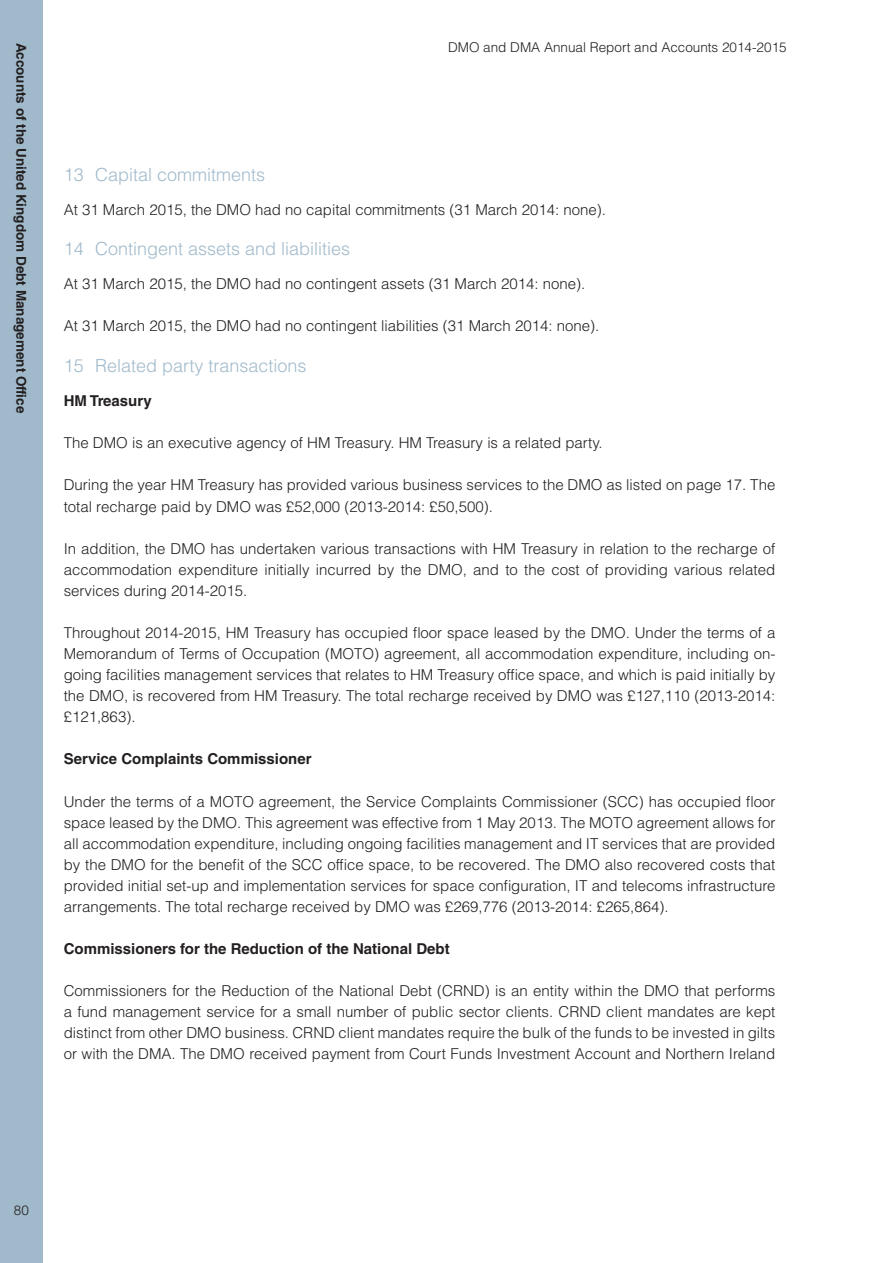
<style>
.page{position:relative;width:893px;height:1263px;background:#fff}
.page>*{position:absolute;margin:0;border:0;box-sizing:border-box;transform-origin:0 0}
.t1{font:300 18px "Helvetica LT Std";color:#a1bacb}
.t2{font:300 15px/21px "Helvetica LT Std";color:#231f20;text-align:justify}
.t3{font:700 15px "Helvetica LT Std";color:#231f20}
.t4{font:700 13.5px "Helvetica LT Std";color:#231f20}
.t5{font:300 13.5px "Helvetica LT Std";color:#231f20}
</style>
<div class="page">
<div style="left:0;top:0;width:43px;height:1263px;background:#a1bacb"></div>
<p class="t4" style="left:29px;top:43px;width:372px;rotate:90deg">Accounts of the United Kingdom Debt Management Office</p>
<p class="t5" style="left:448px;top:39px;width:340px">DMO and DMA Annual Report and Accounts 2014-2015</p>
<h4 class="t1" style="left:64px;top:163px;width:203px">13 Capital commitments</h4>
<p class="t2" style="left:64px;top:199px;width:544px">At 31 March 2015, the DMO had no capital commitments (31 March 2014: none).</p>
<h4 class="t1" style="left:64px;top:238px;width:288px">14 Contingent assets and liabilities</h4>
<p class="t2" style="left:64px;top:273px;width:523px">At 31 March 2015, the DMO had no contingent assets (31 March 2014: none).</p>
<p class="t2" style="left:64px;top:315px;width:537px">At 31 March 2015, the DMO had no contingent liabilities (31 March 2014: none).</p>
<h4 class="t1" style="left:64px;top:355px;width:244px">15 Related party transactions</h4>
<h5 class="t3" style="left:64px;top:391px;width:90px">HM Treasury</h5>
<p class="t2" style="left:64px;top:432px;width:540px">The DMO is an executive agency of HM Treasury. HM Treasury is a related party.</p>
<p class="t2" style="left:64px;top:474px;width:713px">During the year HM Treasury has provided various business services to the DMO as listed on page 17. The total recharge paid by DMO was £52,000 (2013-2014: £50,500).</p>
<p class="t2" style="left:64px;top:538px;width:713px">In addition, the DMO has undertaken various transactions with HM Treasury in relation to the recharge of accommodation expenditure initially incurred by the DMO, and to the cost of providing various related services during 2014-2015.</p>
<p class="t2" style="left:64px;top:622px;width:713px">Throughout 2014-2015, HM Treasury has occupied floor space leased by the DMO. Under the terms of a Memorandum of Terms of Occupation (MOTO) agreement, all accommodation expenditure, including on&shy;going facilities management services that relates to HM Treasury office space, and which is paid initially by the DMO, is recovered from HM Treasury. The total recharge received by DMO was £127,110 (2013-2014: £121,863).</p>
<h5 class="t3" style="left:64px;top:750px;width:249px">Service Complaints Commissioner</h5>
<p class="t2" style="left:64px;top:790px;width:713px">Under the terms of a MOTO agreement, the Service Complaints Commissioner (SCC) has occupied floor space leased by the DMO. This agreement was effective from 1 May 2013. The MOTO agreement allows for all accommodation expenditure, including ongoing facilities management and IT services that are provided by the DMO for the benefit of the SCC office space, to be recovered. The DMO also recovered costs that provided initial set-up and implementation services for space configuration, IT and telecoms infrastructure arrangements. The total recharge received by DMO was £269,776 (2013-2014: £265,864).</p>
<h5 class="t3" style="left:64px;top:939px;width:387px">Commissioners for the Reduction of the National Debt</h5>
<p class="t2" style="left:64px;top:980px;width:713px">Commissioners for the Reduction of the National Debt (CRND) is an entity within the DMO that performs a fund management service for a small number of public sector clients. CRND client mandates are kept distinct from other DMO business. CRND client mandates require the bulk of the funds to be invested in gilts or with the DMA. The DMO received payment from Court Funds Investment Account and Northern Ireland</p>
<p class="t5" style="left:14px;top:1201px;width:17px">80</p>
</div>
